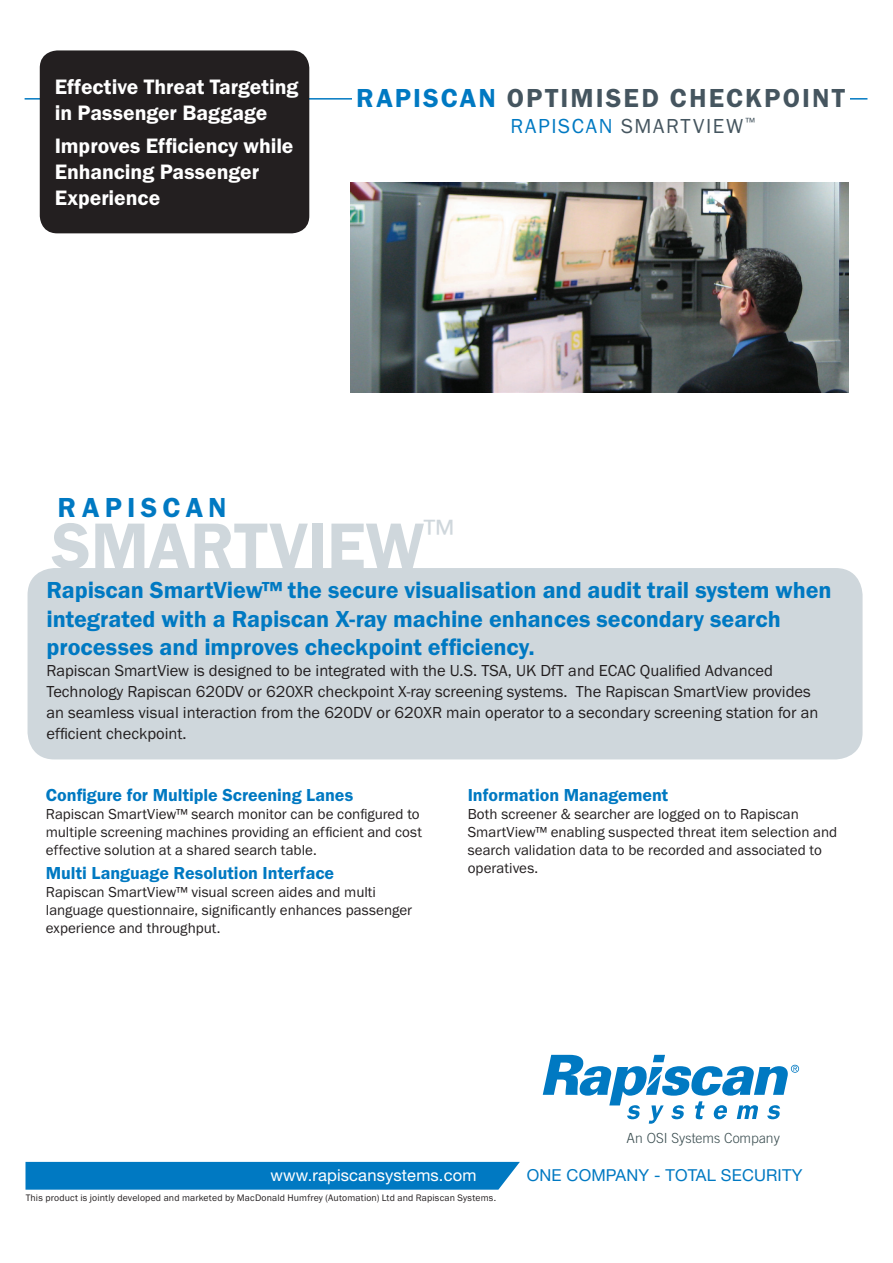
<style>
.page{position:relative;width:893px;height:1263px;background:#fff}
.page>*{position:absolute;margin:0;border:0;box-sizing:border-box;transform-origin:0 0}
.t1{font:600 67.5px "Franklin Got ITC";color:#cfd7dc}
.t2{font:600 28.5px "Franklin Got ITC";letter-spacing:.185em;color:#0079c2}
.t3{font:600 27px "Franklin Got ITC";letter-spacing:.08em;color:#45555f}
.t4{font:600 27px "Franklin Got ITC";color:#0079c2}
.t5{font:600 24px/28.5px "Franklin Got ITC";color:#0079c2}
.t6{font:600 21.6px/26px "Franklin Got ITC";color:#fff}
.t7{font:21px "Franklin Got ITC";letter-spacing:.075em;color:#45555f}
.t8{font:21px "Franklin Got ITC";color:#0079c2}
.t9{font:600 18px "Franklin Got ITC";letter-spacing:.005em;color:#0079c2}
.t10{font:16.5px/21px "Franklin Got ITC";color:#231f20}
.t11{font:16.5px "Helvetica Neue";letter-spacing:.01em;color:#0079c2}
.t12{font:16.5px "Helvetica Neue";letter-spacing:.01em;color:#fff}
.t13{font:15px/18px "Franklin Got ITC";color:#231f20}
.t14{font:300 13.95px "Trade Gothic";color:#3a4d50}
.t15{font:9.75px "Franklin Got ITC";letter-spacing:.015em;color:#231f20}
.s1{color:#0079c2}
</style>
<div class="page">
<hr style="left:25px;top:98px;width:842px;height:2px;background:#0079c2">
<div style="left:26px;top:1162px;width:494px;height:28px;background:#0079c2"></div>
<svg style="left:543px;top:1055px;width:256px;height:69px"></svg>
<div style="left:352px;top:73px;width:497px;height:47px;background:#fff"></div>
<div style="left:28px;top:568px;width:834px;height:191px;background:#cfd7dc;border-radius:27px"></div>
<div style="left:40px;top:50px;width:269px;height:183px;background:#231f20;border-radius:18px"></div>
<img style="left:351px;top:183px;width:498px;height:210px">
<h3 class="t6" style="left:55px;top:74px;width:245px">Effective Threat Targeting in Passenger Baggage</h3>
<h3 class="t6" style="left:55px;top:132px;width:240px">Improves Efficiency while<br>Enhancing Passenger<br>Experience</h3>
<h3 class="t4" style="left:356px;top:82px;width:17px">RAPIS</h3>
<h3 class="t3" style="left:441px;top:82px;width:405px"><span class="s1">CAN</span> optimised checkpoint</h3>
<h3 class="t8" style="left:510px;top:114px;width:28px">Rapisca</h3>
<h3 class="t7" style="left:599px;top:114px;width:158px"><span class="s1">n</span> SMARTVIEW<sup>™</sup></h3>
<h2 class="t2" style="left:58px;top:491px;width:171px">R apiscan</h2>
<h1 class="t1" style="left:52px;top:507px;width:45px">SMART</h1>
<h1 class="t1" style="left:270px;top:507px;width:185px">VIEW<sup>™</sup></h1>
<h3 class="t5" style="left:46px;top:576px;width:787px">Rapiscan SmartView™ the secure visualisation and audit trail system when integrated with a Rapiscan X-ray machine enhances secondary search processes and improves checkpoint efficiency.</h3>
<p class="t10" style="left:46px;top:660px;width:773px">Rapiscan SmartView is designed to be integrated with the U.S. TSA, UK DfT and ECAC Qualified Advanced Technology Rapiscan 620DV or 620XR checkpoint X-ray screening systems. The Rapiscan SmartView provides an seamless visual interaction from the 620DV or 620XR main operator to a secondary screening station for an efficient checkpoint.</p>
<p class="t9" style="left:46px;top:784px;width:309px">Configure for Multiple Screening Lanes</p>
<p class="t13" style="left:46px;top:804px;width:378px">Rapiscan SmartView™ search monitor can be configured to multiple screening machines providing an efficient and cost effective solution at a shared search table.</p>
<p class="t9" style="left:46px;top:862px;width:290px">Multi Language Resolution Interface</p>
<p class="t13" style="left:46px;top:882px;width:368px">Rapiscan SmartView™ visual screen aides and multi language questionnaire, significantly enhances passenger experience and throughput.</p>
<p class="t9" style="left:468px;top:784px;width:202px">Information Management</p>
<p class="t13" style="left:468px;top:804px;width:371px">Both screener &amp; searcher are logged on to Rapiscan SmartView™ enabling suspected threat item selection and search validation data to be recorded and associated to operatives.</p>
<p class="t14" style="left:627px;top:1130px;width:155px">An OSI Systems Company</p>
<p class="t12" style="left:271px;top:1165px;width:207px">www.rapiscansystems.com</p>
<p class="t11" style="left:527px;top:1165px;width:277px">ONE COMPANY - TOTAL SECURITY</p>
<p class="t15" style="left:26px;top:1192px;width:472px">This product is jointly developed and marketed by MacDonald Humfrey (Automation) Ltd and Rapiscan Systems.</p>
</div>
